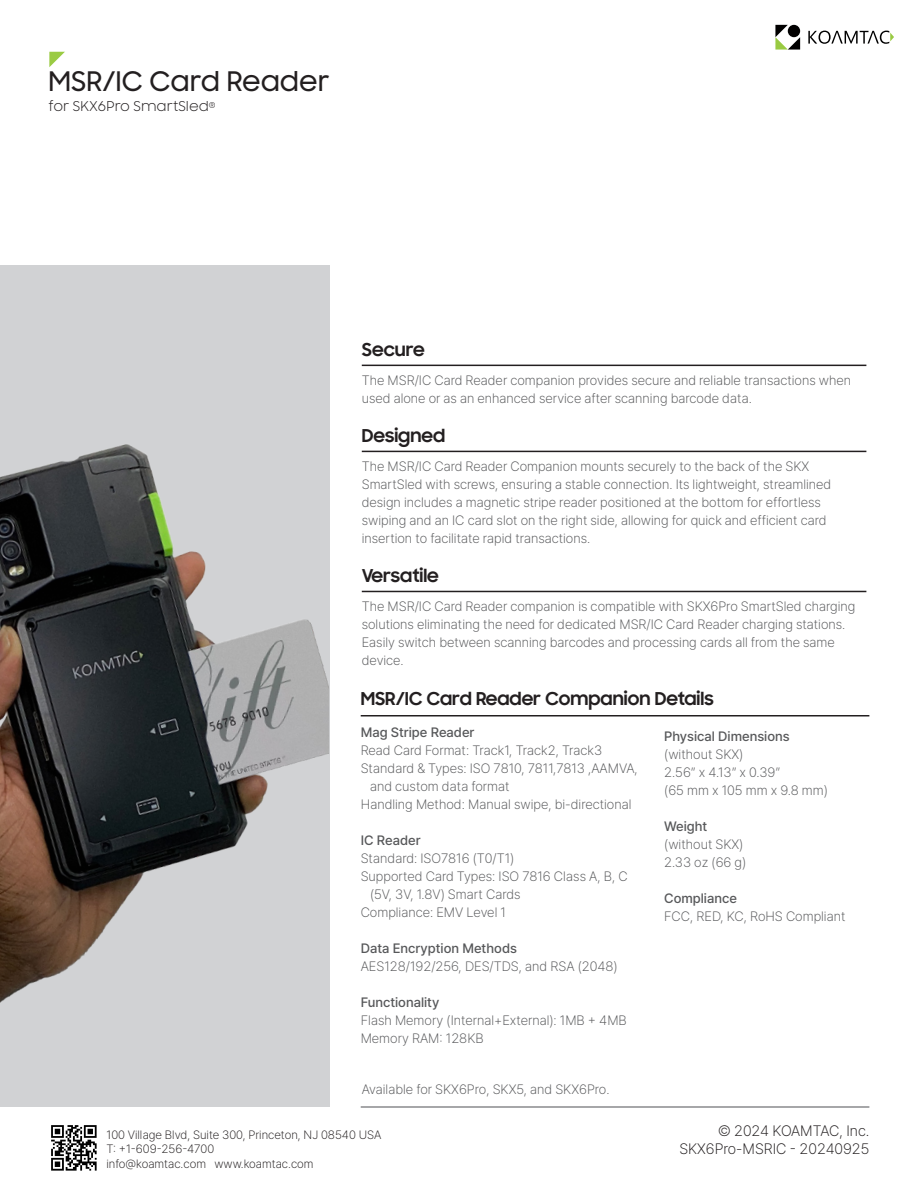
<style>
.page{position:relative;width:918px;height:1188px;background:#fff}
.page>*{position:absolute;margin:0;border:0;box-sizing:border-box;transform-origin:0 0}
.Product_Title{font:500 27px "Samsung Sharp Sans";color:#231f20}
.topic_heading{font:700 18px "Samsung Sharp Sans";color:#231f20}
.t1{font:200 15px "Pretendard";color:#231f20}
.Body_Copy{font:200 13.5px/18px "Pretendard";color:#57585a}
.Body_Copy-2{font:500 13.5px "Pretendard";color:#57585a}
.line_spacing{font:200 13.5px "Pretendard";color:#57585a}
.Tagline_Subtitle{font:13.5px "Samsung Sharp Sans";color:#231f20}
.t2{font:200 12px "Pretendard";color:#231f20}
</style>
<div class="page">
<div style="left:0;top:266px;width:329px;height:841px;background:#d1d2d4"></div>
<img style="left:0;top:444px;width:329px;height:559px">
<hr style="left:362px;top:365px;width:504px;height:1px;background:#231f20">
<hr style="left:362px;top:451px;width:504px;height:1px;background:#231f20">
<svg style="left:775px;top:25px;width:25px;height:25px"></svg>
<div style="left:788px;top:25px;width:12px;height:12px;background:#010000;border-radius:50%"></div>
<svg style="left:808px;top:31px;width:86px;height:13px"></svg>
<hr style="left:361px;top:715px;width:508px;height:2px;background:#231f20">
<svg style="left:49px;top:52px;width:16px;height:15px"></svg>
<hr style="left:361px;top:1106px;width:508px;height:2px;background:#6c6d70">
<img style="left:51px;top:1125px;width:46px;height:46px">
<hr style="left:362px;top:591px;width:504px;height:1px;background:#231f20">
<p class="Product_Title" style="left:49px;top:62px;width:282px">MSR/IC Card Reader</p>
<p class="Tagline_Subtitle" style="left:49px;top:97px;width:169px">for SKX6Pro SmartSled<sup>®</sup></p>
<p class="topic_heading" style="left:362px;top:336px;width:65px">Secure</p>
<p class="Body_Copy" style="left:362px;top:371px;width:491px">The MSR/IC Card Reader companion provides secure and reliable transactions when used alone or as an enhanced service after scanning barcode data.</p>
<p class="topic_heading" style="left:362px;top:423px;width:85px">Designed</p>
<p class="Body_Copy" style="left:362px;top:457px;width:471px">The MSR/IC Card Reader Companion mounts securely to the back of the SKX SmartSled with screws, ensuring a stable connection. Its lightweight, streamlined design includes a magnetic stripe reader positioned at the bottom for effortless swiping and an IC card slot on the right side, allowing for quick and efficient card insertion to facilitate rapid transactions.</p>
<p class="topic_heading" style="left:362px;top:563px;width:79px">Versatile</p>
<p class="Body_Copy" style="left:362px;top:597px;width:495px">The MSR/IC Card Reader companion is compatible with SKX6Pro SmartSled charging solutions eliminating the need for dedicated MSR/IC Card Reader charging stations.<br>Easily switch between scanning barcodes and processing cards all from the same device.</p>
<p class="topic_heading" style="left:361px;top:685px;width:355px">MSR/IC Card Reader Companion Details</p>
<p class="Body_Copy-2" style="left:361px;top:723px;width:115px">Mag Stripe Reader</p>
<p class="Body_Copy" style="left:361px;top:741px;width:243px">Read Card Format: Track1, Track2, Track3</p>
<p class="Body_Copy" style="left:361px;top:759px;width:279px">Standard &amp; Types: ISO 7810, 7811,7813 ,AAMVA,</p>
<p class="Body_Copy" style="left:370px;top:777px;width:141px">and custom data format</p>
<p class="Body_Copy" style="left:361px;top:795px;width:272px">Handling Method: Manual swipe, bi-directional</p>
<p class="Body_Copy-2" style="left:361px;top:831px;width:61px">IC Reader</p>
<p class="Body_Copy" style="left:361px;top:849px;width:155px">Standard: ISO7816 (T0/T1)</p>
<p class="Body_Copy" style="left:361px;top:867px;width:268px">Supported Card Types: ISO 7816 Class A, B, C</p>
<p class="Body_Copy" style="left:370px;top:885px;width:152px">(5V, 3V, 1.8V) Smart Cards</p>
<p class="Body_Copy" style="left:361px;top:903px;width:147px">Compliance: EMV Level 1</p>
<p class="Body_Copy-2" style="left:361px;top:939px;width:158px">Data Encryption Methods</p>
<p class="Body_Copy" style="left:361px;top:957px;width:259px">AES128/192/256, DES/TDS, and RSA (2048)</p>
<p class="Body_Copy-2" style="left:361px;top:993px;width:80px">Functionality</p>
<p class="Body_Copy" style="left:361px;top:1011px;width:268px">Flash Memory (Internal+External): 1MB + 4MB<br>Memory RAM: 128KB</p>
<p class="line_spacing" style="left:362px;top:1080px;width:249px">Available for SKX6Pro, SKX5, and SKX6Pro.</p>
<p class="Body_Copy-2" style="left:664px;top:727px;width:127px">Physical Dimensions</p>
<p class="Body_Copy" style="left:664px;top:745px;width:81px">(without SKX)</p>
<p class="Body_Copy" style="left:664px;top:763px;width:165px">2.56” x 4.13” x 0.39”<br>(65 mm x 105 mm x 9.8 mm)</p>
<p class="Body_Copy-2" style="left:664px;top:817px;width:45px">Weight</p>
<p class="Body_Copy" style="left:664px;top:835px;width:81px">(without SKX)</p>
<p class="Body_Copy" style="left:664px;top:853px;width:84px">2.33 oz (66 g)</p>
<p class="Body_Copy-2" style="left:664px;top:889px;width:74px">Compliance</p>
<p class="Body_Copy" style="left:664px;top:907px;width:183px">FCC, RED, KC, RoHS Compliant</p>
<p class="t2" style="left:106px;top:1126px;width:277px">100 Village Blvd, Suite 300, Princeton, NJ 08540 USA</p>
<p class="t2" style="left:106px;top:1141px;width:109px">T: +1-609-256-4700</p>
<p class="t2" style="left:106px;top:1155px;width:209px">info@koamtac.com www.koamtac.com</p>
<p class="t1" style="left:718px;top:1120px;width:153px">© 2024 KOAMTAC, Inc.</p>
<p class="t1" style="left:680px;top:1138px;width:191px">SKX6Pro-MSRIC - 20240925</p>
</div>
